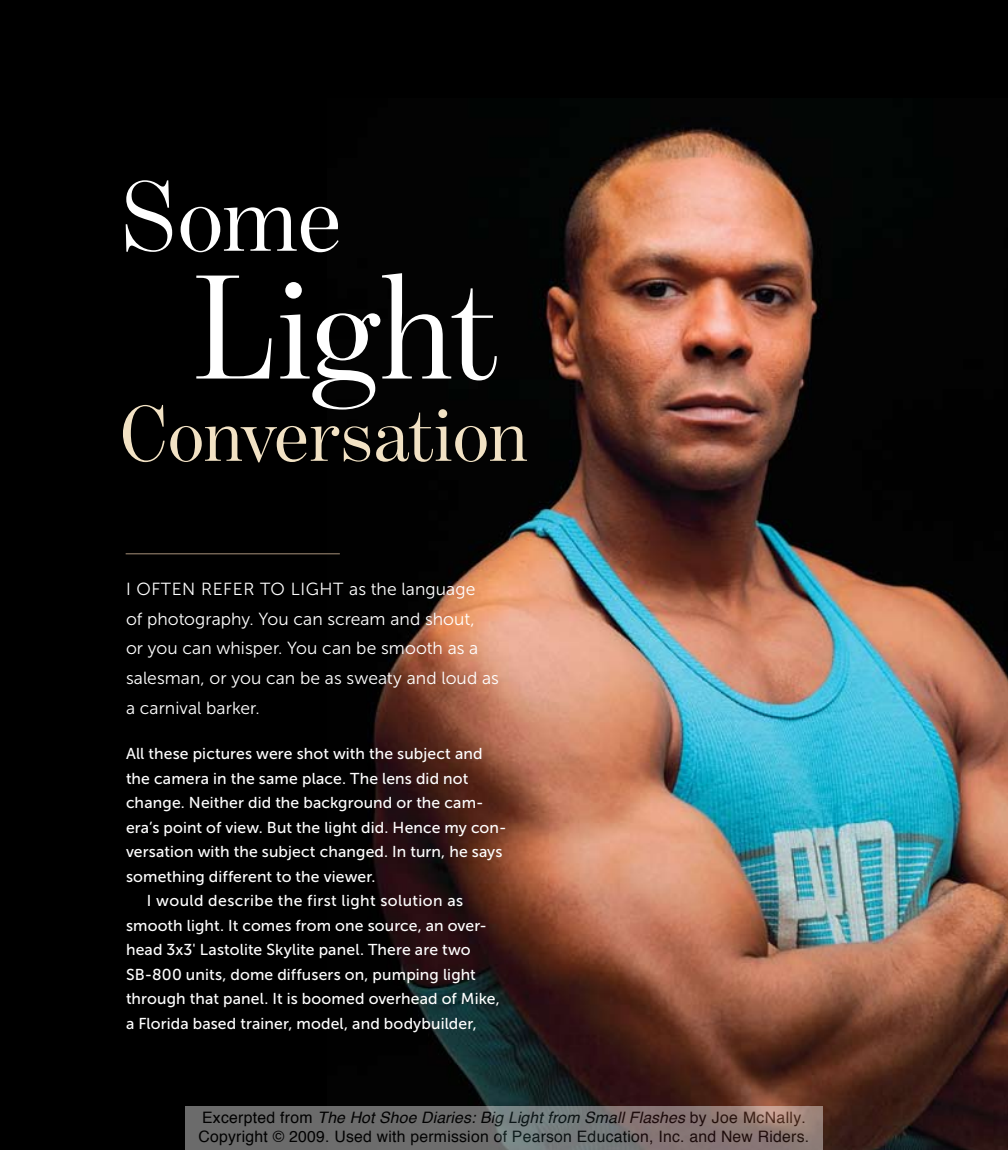
<style>
.page{position:relative;width:1008px;height:1150px;background:#000}
.page>*{position:absolute;margin:0;border:0;box-sizing:border-box;transform-origin:0 0}
.t1{font:150.5px "Benton Mod Disp";color:#fff}
.t2{font:101.5px "Benton Mod Disp";color:#fff}
.t3{font:80.5px "Benton Mod Disp";letter-spacing:.01em;color:#f2e2c4}
.t4{font:17.5px/29.8px "Museo Sans 300";letter-spacing:.005em;color:#fff}
.t5{font:15.75px "Museo Sans 500";letter-spacing:.01em;color:#fff}
.t6{font:15.75px/19.2px "Helvetica";letter-spacing:.015em;color:#000}
.s1{font-style:italic}
</style>
<div class="page">
<img style="left:328px;top:125px;width:680px;height:1025px">
<hr style="left:126px;top:553px;width:214px;height:1px;background:#a8927a">
<svg style="left:186px;top:1107px;width:636px;height:43px;background:#787473"></svg>
<p class="t2" style="left:122px;top:161px;width:221px">Some</p>
<p class="t1" style="left:195px;top:245px;width:304px">Light</p>
<p class="t3" style="left:120px;top:389px;width:409px">Conversation</p>
<p class="t4" style="left:126px;top:574px;width:374px">I o ften refer to li ght as the language<br>of photography. You can scream and shout,<br>or you can whisper. You can be smooth as a salesman, or you can be as sweaty and loud as a carnival barker.</p>
<p class="t5" style="left:126px;top:745px;width:358px">All these pictures were shot with the subject and</p>
<p class="t5" style="left:126px;top:770px;width:344px">the camera in the same place. The lens did not</p>
<p class="t5" style="left:126px;top:794px;width:359px">change. Neither did the background or the cam-</p>
<p class="t5" style="left:126px;top:819px;width:382px">era’s point of view. But the light did. Hence my con-</p>
<p class="t5" style="left:126px;top:843px;width:378px">versation with the subject changed. In turn, he says</p>
<p class="t5" style="left:126px;top:868px;width:251px">something different to the viewer.</p>
<p class="t5" style="left:147px;top:892px;width:318px">I would describe the first light solution as</p>
<p class="t5" style="left:126px;top:917px;width:362px">smooth light. It comes from one source, an over-</p>
<p class="t5" style="left:126px;top:941px;width:346px">head 3x3' Lastolite Skylite panel. There are two</p>
<p class="t5" style="left:126px;top:966px;width:351px">SB-800 units, dome diffusers on, pumping light</p>
<p class="t5" style="left:126px;top:990px;width:375px">through that panel. It is boomed overhead of Mike,</p>
<p class="t5" style="left:126px;top:1015px;width:352px">a Florida based trainer, model, and bodybuilder,</p>
<p class="t6" style="left:199px;top:1108px;width:612px">Excerpted from <span class="s1">The Hot Shoe Diaries: Big Light from Small Flashes</span> by Joe McNally.<br>Copyright © 2009. Used with permission of Pearson Education, Inc. and New Riders.</p>
</div>
